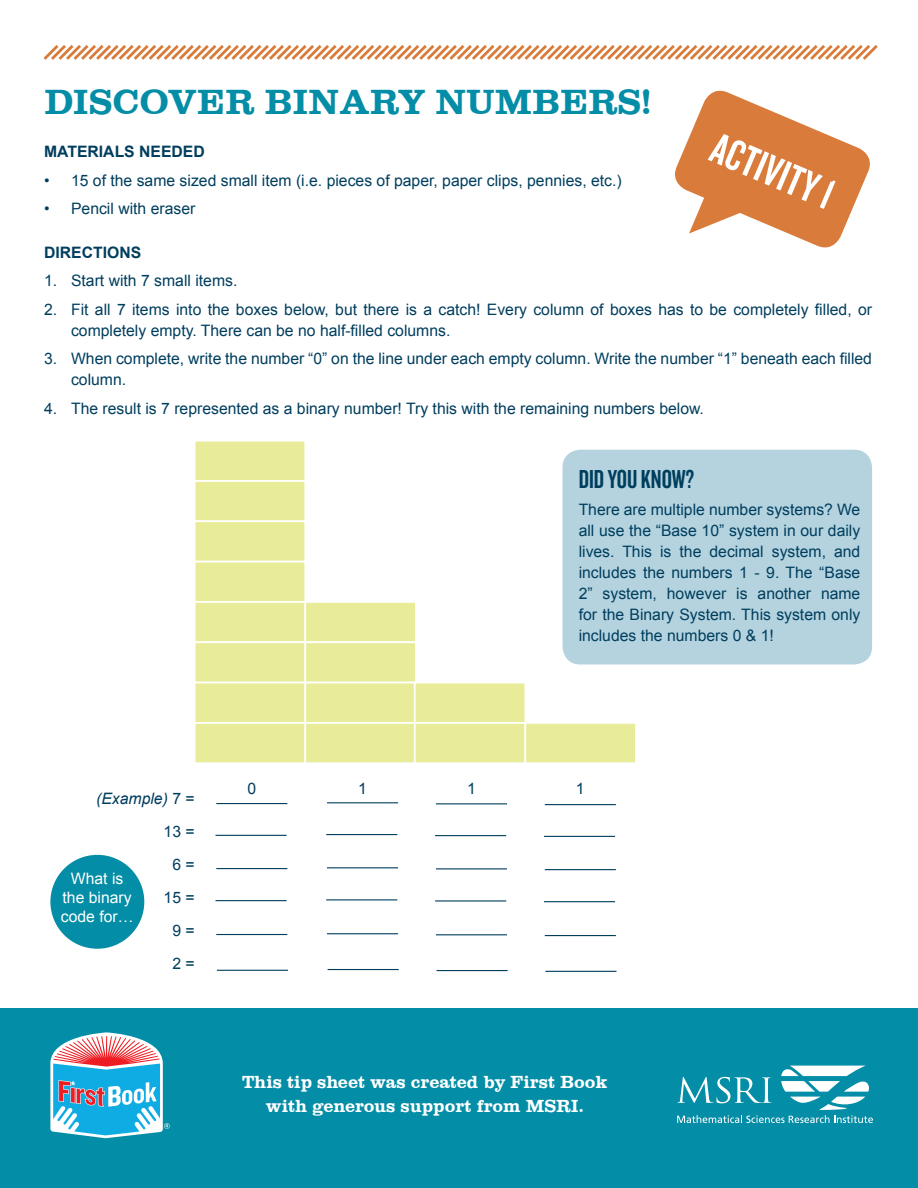
<style>
.page{position:relative;width:918px;height:1188px;background:#fff}
.page>*{position:absolute;margin:0;border:0;box-sizing:border-box;transform-origin:0 0}
.t1{font:45px "Knockout 48 Featherweight";color:#fff}
.t2{font:36px "Clarendon";color:#048da6}
.t3{font:27px "Knockout 48 Featherweight";color:#003e5e}
.t4{font:18px/24px "Clarendon";color:#fff;text-align:center}
.t5{font:15.75px/21px "Arial";color:#003e5e}
.t6{font:700 15.75px "Arial";color:#003e5e}
.t7{font:15.75px/18.9px "Arial";color:#fff}
.t8{font:italic 15.75px "Arial";color:#003e5e}
.s1{font-style:normal}
</style>
<div class="page">
<div style="left:0;top:1008px;width:918px;height:180px;background:#048da6"></div>
<svg style="left:50px;top:1032px;width:120px;height:106px;background:#75afca"></svg>
<svg style="left:677px;top:1066px;width:196px;height:57px"></svg>
<svg style="left:43px;top:45px;width:835px;height:15px"></svg>
<svg style="left:675px;top:90px;width:195px;height:158px"></svg>
<div style="left:194px;top:440px;width:112px;height:42px;background:#e8ec98;border:2px solid #fff"></div>
<div style="left:194px;top:480px;width:112px;height:42px;background:#e8ec98;border:2px solid #fff"></div>
<div style="left:194px;top:520px;width:112px;height:42px;background:#e8ec98;border:2px solid #fff"></div>
<div style="left:194px;top:561px;width:112px;height:42px;background:#e8ec98;border:2px solid #fff"></div>
<div style="left:194px;top:601px;width:112px;height:42px;background:#e8ec98;border:2px solid #fff"></div>
<div style="left:194px;top:641px;width:112px;height:42px;background:#e8ec98;border:2px solid #fff"></div>
<div style="left:194px;top:682px;width:112px;height:42px;background:#e8ec98;border:2px solid #fff"></div>
<div style="left:194px;top:722px;width:112px;height:42px;background:#e8ec98;border:2px solid #fff"></div>
<div style="left:304px;top:601px;width:113px;height:42px;background:#e8ec98;border:2px solid #fff"></div>
<div style="left:304px;top:641px;width:113px;height:42px;background:#e8ec98;border:2px solid #fff"></div>
<div style="left:304px;top:682px;width:113px;height:42px;background:#e8ec98;border:2px solid #fff"></div>
<div style="left:304px;top:722px;width:113px;height:42px;background:#e8ec98;border:2px solid #fff"></div>
<div style="left:414px;top:682px;width:112px;height:42px;background:#e8ec98;border:2px solid #fff"></div>
<div style="left:414px;top:722px;width:112px;height:42px;background:#e8ec98;border:2px solid #fff"></div>
<div style="left:524px;top:722px;width:113px;height:42px;background:#e8ec98;border:2px solid #fff"></div>
<hr style="left:216px;top:803px;width:71px;height:1px;background:#003e5e">
<hr style="left:327px;top:802px;width:71px;height:1px;background:#003e5e">
<hr style="left:436px;top:803px;width:71px;height:1px;background:#003e5e">
<hr style="left:545px;top:804px;width:71px;height:1px;background:#003e5e">
<hr style="left:216px;top:835px;width:71px;height:1px;background:#003e5e">
<hr style="left:326px;top:834px;width:71px;height:1px;background:#003e5e">
<hr style="left:435px;top:835px;width:71px;height:1px;background:#003e5e">
<hr style="left:544px;top:836px;width:71px;height:1px;background:#003e5e">
<hr style="left:216px;top:868px;width:71px;height:1px;background:#003e5e">
<hr style="left:327px;top:867px;width:71px;height:1px;background:#003e5e">
<hr style="left:436px;top:868px;width:71px;height:1px;background:#003e5e">
<hr style="left:545px;top:869px;width:71px;height:1px;background:#003e5e">
<hr style="left:216px;top:900px;width:71px;height:1px;background:#003e5e">
<hr style="left:326px;top:899px;width:71px;height:1px;background:#003e5e">
<hr style="left:435px;top:900px;width:71px;height:2px;background:#003e5e">
<hr style="left:544px;top:901px;width:71px;height:1px;background:#003e5e">
<hr style="left:216px;top:934px;width:71px;height:1px;background:#003e5e">
<hr style="left:327px;top:933px;width:71px;height:1px;background:#003e5e">
<hr style="left:436px;top:934px;width:71px;height:1px;background:#003e5e">
<hr style="left:545px;top:935px;width:71px;height:1px;background:#003e5e">
<hr style="left:217px;top:970px;width:71px;height:1px;background:#003e5e">
<hr style="left:328px;top:969px;width:71px;height:1px;background:#003e5e">
<hr style="left:436px;top:970px;width:72px;height:1px;background:#003e5e">
<hr style="left:545px;top:971px;width:72px;height:1px;background:#003e5e">
<div style="left:50px;top:855px;width:94px;height:94px;background:#048da6;border-radius:50%"></div>
<div style="left:562px;top:450px;width:310px;height:214px;background:#b4d3df;border-radius:18px"></div>
<p class="t2" style="left:44px;top:82px;width:609px">DISCOVER BINARY NUMBERS!</p>
<p class="t6" style="left:44px;top:142px;width:162px">MATERIALS NEEDED</p>
<p class="t5" style="left:44px;top:170px;width:579px">• 15 of the same sized small item (i.e. pieces of paper, paper clips, pennies, etc.)</p>
<p class="t5" style="left:44px;top:199px;width:153px">• Pencil with eraser</p>
<p class="t6" style="left:44px;top:242px;width:99px">DIRECTIONS</p>
<p class="t5" style="left:44px;top:271px;width:195px">1. Start with 7 small items.</p>
<p class="t5" style="left:71px;top:299px;width:802px;text-indent:-27px">2. Fit all 7 items into the boxes below, but there is a catch! Every column of boxes has to be completely filled, or completely empty. There can be no half-filled columns.</p>
<p class="t5" style="left:71px;top:349px;width:802px;text-indent:-27px">3. When complete, write the number “0” on the line under each empty column. Write the number “1” beneath each filled column.</p>
<p class="t5" style="left:44px;top:398px;width:661px">4. The result is 7 represented as a binary number! Try this with the remaining numbers below.</p>
<p class="t1" style="left:724px;top:121px;width:130px;rotate:23deg">ACTIVITY 1</p>
<p class="t3" style="left:579px;top:462px;width:117px">DID YOU KNOW?</p>
<p class="t5" style="left:579px;top:499px;width:283px;text-align:justify">There are multiple number systems? We all use the “Base 10” system in our daily lives. This is the decimal system, and includes the numbers 1 - 9. The “Base 2” system, however is another name for the Binary System. This system only includes the numbers 0 &amp; 1!</p>
<p class="t8" style="left:96px;top:788px;width:100px">(Example) <span class="s1">7 =</span></p>
<p class="t5" style="left:164px;top:821px;width:33px">13 =</p>
<p class="t5" style="left:172px;top:854px;width:24px">6 =</p>
<p class="t5" style="left:164px;top:887px;width:33px">15 =</p>
<p class="t5" style="left:172px;top:920px;width:24px">9 =</p>
<p class="t5" style="left:172px;top:953px;width:24px">2 =</p>
<p class="t7" style="left:71px;top:870px;width:54px">What is</p>
<p class="t7" style="left:61px;top:889px;width:74px">the binary code for…</p>
<p class="t5" style="left:247px;top:778px;width:10px">0</p>
<p class="t5" style="left:358px;top:778px;width:10px">1</p>
<p class="t5" style="left:467px;top:778px;width:10px">1</p>
<p class="t5" style="left:576px;top:778px;width:10px">1</p>
<p class="t4" style="left:242px;top:1070px;width:367px">This tip sheet was created by First Book with generous support from MSRI.</p>
</div>
